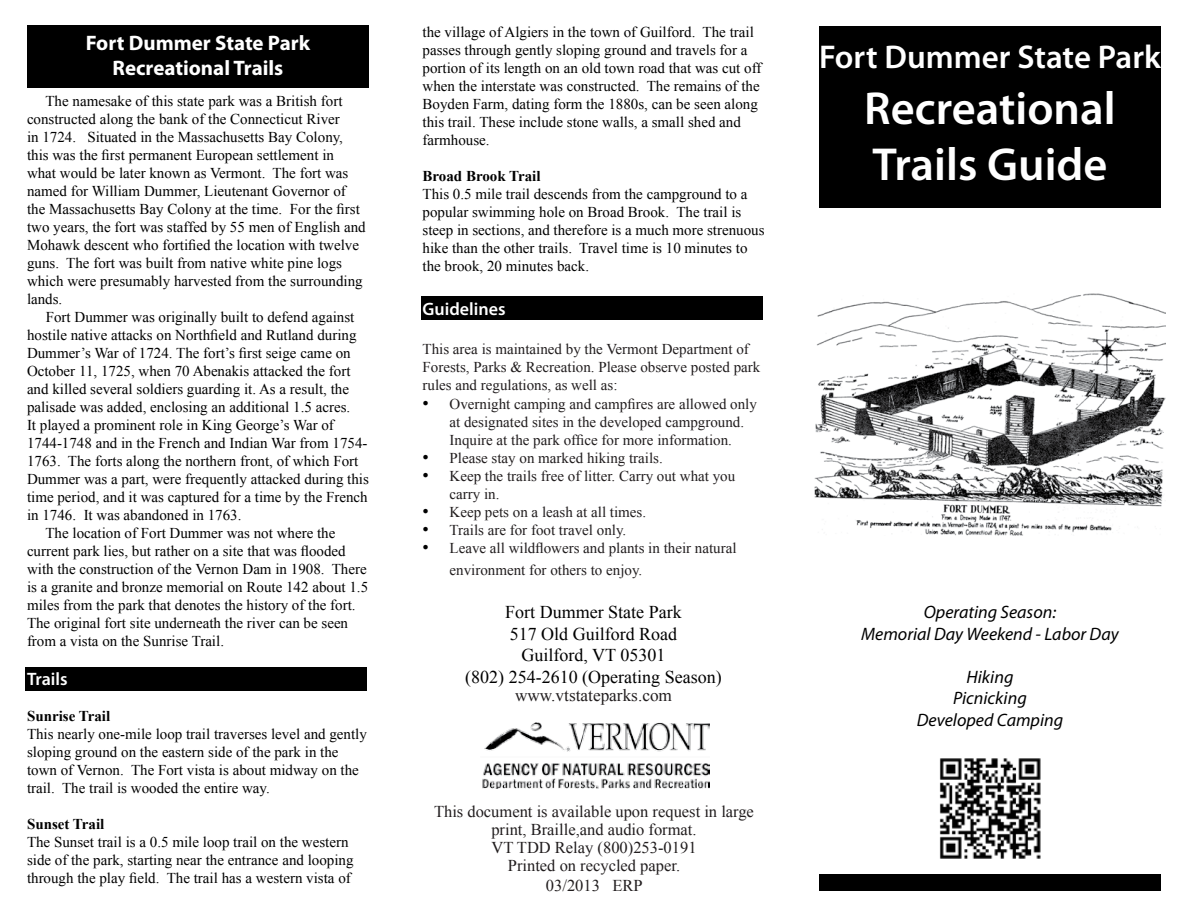
<style>
.page{position:relative;width:1188px;height:918px;background:#fff}
.page>*{position:absolute;margin:0;border:0;box-sizing:border-box;transform-origin:0 0}
.t1{font:600 46.5px/55.8px "Myriad Pro";color:#fff}
.t2{font:600 33px "Myriad Pro";color:#fff}
.t3{font:700 21px/25.2px "Myriad Pro";color:#fff;text-align:center}
.t4{font:18px/21.6px "Times New Roman";color:#000;text-align:center}
.t5{font:italic 18px/21.6px "Myriad Pro";color:#000;text-align:center}
.t6{font:600 18px "Myriad Pro";color:#fff}
.t7{font:17.25px "Times New Roman";color:#211d1e}
.t8{font:16.5px/18px "Times New Roman";color:#211d1e;text-align:center}
.t9{font:15px/18px "Times New Roman";color:#000}
.t10{font:15px/18.1px "Times New Roman";color:#211d1e}
.t11{font:700 15px "Times New Roman";color:#000}
.s1{font-size:18px;color:#000}
</style>
<div class="page">
<div style="left:421px;top:296px;width:342px;height:24px;background:#000"></div>
<div style="left:26px;top:668px;width:342px;height:23px;background:#000"></div>
<div style="left:27px;top:26px;width:342px;height:62px;background:#000"></div>
<img style="left:482px;top:723px;width:228px;height:66px">
<div style="left:819px;top:27px;width:342px;height:181px;background:#000"></div>
<div style="left:819px;top:875px;width:342px;height:16px;background:#000"></div>
<img style="left:939px;top:758px;width:102px;height:101px">
<img style="left:814px;top:293px;width:352px;height:243px">
<h3 class="t3" style="left:86px;top:30px;width:226px">Fort Dummer State Park<br>Recreational Trails</h3>
<p class="t9" style="left:27px;top:92px;width:340px;text-indent:18px">The namesake of this state park was a British fort constructed along the bank of the Connecticut River<br>in 1724. Situated in the Massachusetts Bay Colony, this was the first permanent European settlement in what would be later known as Vermont. The fort was named for William Dummer, Lieutenant Governor of the Massachusetts Bay Colony at the time. For the first two years, the fort was staffed by 55 men of English and Mohawk descent who fortified the location with twelve guns. The fort was built from native white pine logs which were presumably harvested from the surrounding lands.</p>
<p class="t9" style="left:46px;top:308px;width:310px">Fort Dummer was originally built to defend against</p>
<p class="t9" style="left:27px;top:326px;width:331px">hostile native attacks on Northfield and Rutland during</p>
<p class="t9" style="left:27px;top:344px;width:325px">Dummer’s War of 1724. The fort’s first seige came on</p>
<p class="t9" style="left:27px;top:362px;width:325px">October 11, 1725, when 70 Abenakis attacked the fort</p>
<p class="t9" style="left:27px;top:380px;width:324px">and killed several soldiers guarding it. As a result, the</p>
<p class="t9" style="left:27px;top:398px;width:325px">palisade was added, enclosing an additional 1.5 acres.</p>
<p class="t9" style="left:27px;top:416px;width:308px">It played a prominent role in King George’s War of</p>
<p class="t9" style="left:27px;top:434px;width:342px">1744-1748 and in the French and Indian War from 1754-</p>
<p class="t9" style="left:27px;top:452px;width:333px">1763. The forts along the northern front, of which Fort</p>
<p class="t9" style="left:27px;top:470px;width:344px">Dummer was a part, were frequently attacked during this</p>
<p class="t9" style="left:27px;top:488px;width:342px">time period, and it was captured for a time by the French</p>
<p class="t9" style="left:27px;top:506px;width:216px">in 1746. It was abandoned in 1763.</p>
<p class="t9" style="left:45px;top:524px;width:291px">The location of Fort Dummer was not where the</p>
<p class="t9" style="left:27px;top:542px;width:320px">current park lies, but rather on a site that was flooded</p>
<p class="t9" style="left:27px;top:560px;width:341px">with the construction of the Vernon Dam in 1908. There</p>
<p class="t9" style="left:27px;top:578px;width:343px">is a granite and bronze memorial on Route 142 about 1.5</p>
<p class="t9" style="left:27px;top:596px;width:330px">miles from the park that denotes the history of the fort.</p>
<p class="t9" style="left:27px;top:614px;width:323px">The original fort site underneath the river can be seen</p>
<p class="t9" style="left:27px;top:632px;width:199px">from a vista on the Sunrise Trail.</p>
<p class="t6" style="left:27px;top:668px;width:42px">Trails</p>
<p class="t11" style="left:27px;top:706px;width:85px">Sunrise Trail</p>
<p class="t9" style="left:27px;top:725px;width:341px">This nearly one-mile loop trail traverses level and gently sloping ground on the eastern side of the park in the town of Vernon. The Fort vista is about midway on the trail. The trail is wooded the entire way.</p>
<p class="t11" style="left:27px;top:814px;width:79px">Sunset Trail</p>
<p class="t9" style="left:27px;top:833px;width:328px">The Sunset trail is a 0.5 mile loop trail on the western side of the park, starting near the entrance and looping through the play field. The trail has a western vista of</p>
<p class="t9" style="left:423px;top:23px;width:340px">the village of Algiers in the town of Guilford. The trail passes through gently sloping ground and travels for a portion of its length on an old town road that was cut off when the interstate was constructed. The remains of the Boyden Farm, dating form the 1880s, can be seen along this trail. These include stone walls, a small shed and farmhouse.</p>
<p class="t11" style="left:423px;top:166px;width:120px">Broad Brook Trail</p>
<p class="t9" style="left:423px;top:185px;width:344px">This 0.5 mile trail descends from the campground to a popular swimming hole on Broad Brook. The trail is steep in sections, and therefore is a much more strenuous hike than the other trails. Travel time is 10 minutes to the brook, 20 minutes back.</p>
<p class="t6" style="left:423px;top:297px;width:84px">Guidelines</p>
<p class="t10" style="left:423px;top:340px;width:339px">This area is maintained by the Vermont Department of<br>Forests, Parks &amp; Recreation. Please observe posted park rules and regulations, as well as:</p>
<p class="t10" style="left:450px;top:394px;width:309px;text-indent:-27px"><span class="s1">•</span> Overnight camping and campfires are allowed only at designated sites in the developed campground.<br>Inquire at the park office for more information.</p>
<p class="t10" style="left:423px;top:448px;width:242px"><span class="s1">•</span> Please stay on marked hiking trails.</p>
<p class="t10" style="left:450px;top:467px;width:287px;text-indent:-27px"><span class="s1">•</span> Keep the trails free of litter. Carry out what you carry in.</p>
<p class="t10" style="left:423px;top:503px;width:225px"><span class="s1">•</span> Keep pets on a leash at all times.</p>
<p class="t10" style="left:423px;top:521px;width:205px"><span class="s1">•</span> Trails are for foot travel only.</p>
<p class="t10" style="left:450px;top:537px;width:289px;line-height:21.6px;text-indent:-27px"><span class="s1">•</span> Leave all wildflowers and plants in their natural environment for others to enjoy.</p>
<p class="t4" style="left:465px;top:601px;width:258px">Fort Dummer State Park<br>517 Old Guilford Road<br>Guilford, VT 05301<br>(802) 254-2610 (Operating Season)</p>
<p class="t7" style="left:515px;top:683px;width:158px">www.vtstateparks.com</p>
<p class="t8" style="left:434px;top:802px;width:321px">This document is available upon request in large print, Braille,and audio format.<br>VT TDD Relay (800)253-0191<br>Printed on recycled paper.</p>
<p class="t8" style="left:546px;top:876px;width:98px">03/2013 ERP</p>
<h2 class="t2" style="left:819px;top:36px;width:343px">Fort Dummer State Park</h2>
<h1 class="t1" style="left:864px;top:80px;width:253px">Recreational<br>Trails Guide</h1>
<p class="t5" style="left:861px;top:601px;width:259px">Operating Season:<br>Memorial Day Weekend - Labor Day</p>
<p class="t5" style="left:917px;top:666px;width:148px">Hiking<br>Picnicking<br>Developed Camping</p>
</div>
